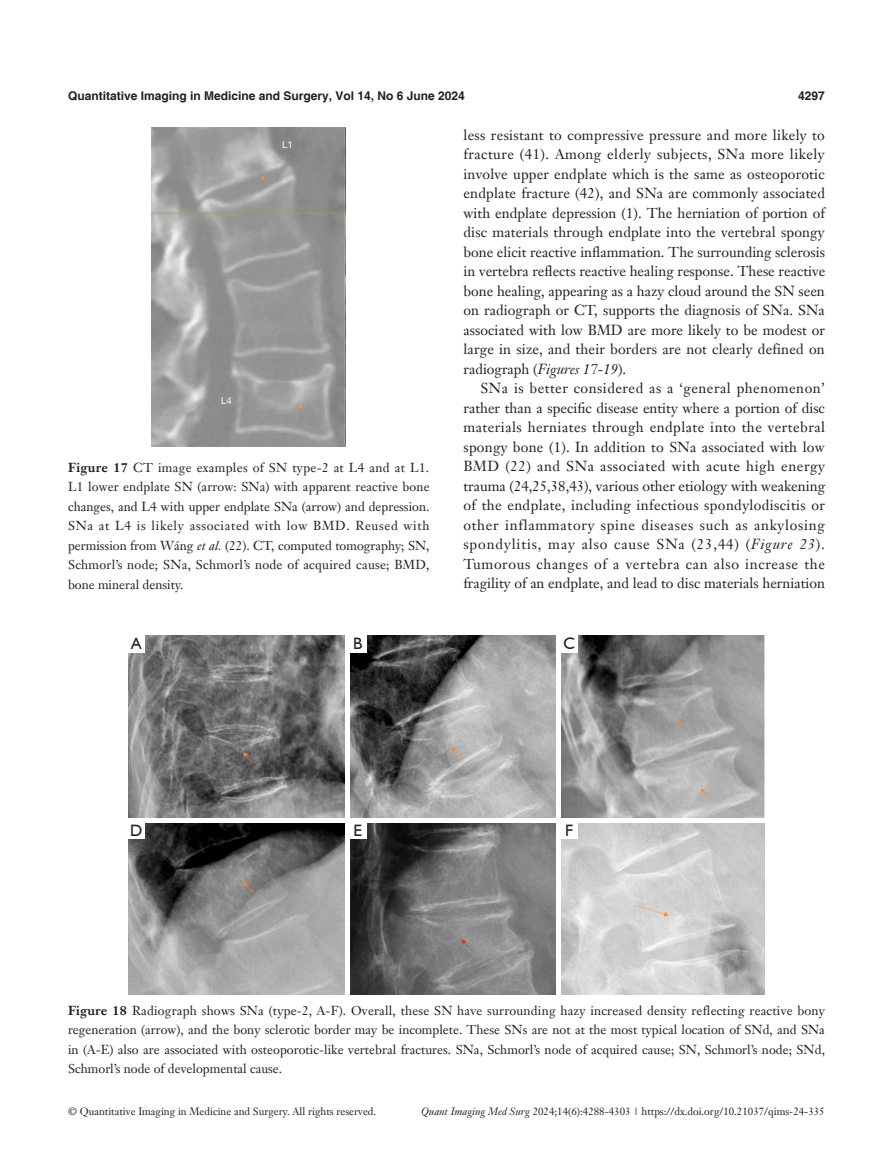
<style>
.page{position:relative;width:893px;height:1170px;background:#fff}
.page>*{position:absolute;margin:0;border:0;box-sizing:border-box;transform-origin:0 0}
.t1{font:16.5px "Humanist 521 BT";color:#231f20}
.t2{font:14.25px/19.5px "Janson Text LT";color:#231f20;text-align:justify}
.t3{font:12.75px/19.5px "Janson Text LT";color:#231f20;text-align:justify}
.t4{font:700 12px "Helvetica";color:#231f20}
.t5{font:10.5px "Janson Text LT";color:#231f20}
.t6{font:9.6px "Helvetica Neue LT Pro";color:#fff}
.s1{font-weight:700}
.s2{font-style:italic}
</style>
<div class="page">
<img style="left:128px;top:635px;width:637px;height:359px">
<hr style="left:557px;top:635px;width:4px;height:360px;background:#fff">
<hr style="left:346px;top:635px;width:4px;height:360px;background:#fff">
<div style="left:128px;top:817px;width:637px;height:5px;background:#fff"></div>
<div style="left:128px;top:635px;width:17px;height:17px;background:#fff"></div>
<div style="left:350px;top:635px;width:17px;height:17px;background:#fff"></div>
<div style="left:561px;top:635px;width:17px;height:17px;background:#fff"></div>
<div style="left:128px;top:821px;width:17px;height:17px;background:#fff"></div>
<div style="left:349px;top:821px;width:17px;height:17px;background:#fff"></div>
<div style="left:561px;top:821px;width:17px;height:17px;background:#fff"></div>
<img style="left:152px;top:128px;width:194px;height:318px">
<p class="t4" style="left:68px;top:88px;width:398px">Quantitative Imaging in Medicine and Surgery, Vol 14, No 6 June 2024</p>
<p class="t4" style="left:798px;top:88px;width:28px">4297</p>
<p class="t6" style="left:282px;top:139px;width:12px">L1</p>
<p class="t6" style="left:221px;top:395px;width:12px">L4</p>
<p class="t3" style="left:68px;top:457px;width:363px"><span class="s1">Figure 17</span> CT image examples of SN type-2 at L4 and at L1.<br>L1 lower endplate SN (arrow: SNa) with apparent reactive bone changes, and L4 with upper endplate SNa (arrow) and depression.<br>SNa at L4 is likely associated with low BMD. Reused with permission from Wáng <span class="s2">et al.</span> (22). CT, computed tomography; SN, Schmorl’s node; SNa, Schmorl’s node of acquired cause; BMD, bone mineral density.</p>
<p class="t2" style="left:463px;top:125px;width:363px">less resistant to compressive pressure and more likely to fracture (41). Among elderly subjects, SNa more likely involve upper endplate which is the same as osteoporotic endplate fracture (42), and SNa are commonly associated with endplate depression (1). The herniation of portion of disc materials through endplate into the vertebral spongy bone elicit reactive inflammation. The surrounding sclerosis in vertebra reflects reactive healing response. These reactive bone healing, appearing as a hazy cloud around the SN seen on radiograph or CT, supports the diagnosis of SNa. SNa associated with low BMD are more likely to be modest or large in size, and their borders are not clearly defined on radiograph (<span class="s2">Figures 17-19</span>).</p>
<p class="t2" style="left:463px;top:378px;width:363px;text-indent:17px">SNa is better considered as a ‘general phenomenon’ rather than a specific disease entity where a portion of disc materials herniates through endplate into the vertebral spongy bone (1). In addition to SNa associated with low BMD (22) and SNa associated with acute high energy trauma (24,25,38,43), various other etiology with weakening of the endplate, including infectious spondylodiscitis or other inflammatory spine diseases such as ankylosing spondylitis, may also cause SNa (23,44) (<span class="s2">Figure 23</span>).<br>Tumorous changes of a vertebra can also increase the fragility of an endplate, and lead to disc materials herniation</p>
<p class="t1" style="left:131px;top:633px;width:12px">A</p>
<p class="t1" style="left:353px;top:633px;width:11px">B</p>
<p class="t1" style="left:563px;top:633px;width:13px">C</p>
<p class="t1" style="left:130px;top:819px;width:14px">D</p>
<p class="t1" style="left:353px;top:819px;width:10px">E</p>
<p class="t1" style="left:565px;top:819px;width:10px">F</p>
<p class="t3" style="left:68px;top:1000px;width:758px"><span class="s1">Figure 18</span> Radiograph shows SNa (type-2, A-F). Overall, these SN have surrounding hazy increased density reflecting reactive bony regeneration (arrow), and the bony sclerotic border may be incomplete. These SNs are not at the most typical location of SNd, and SNa in (A-E) also are associated with osteoporotic-like vertebral fractures. SNa, Schmorl’s node of acquired cause; SN, Schmorl’s node; SNd, Schmorl’s node of developmental cause.</p>
<p class="t5" style="left:68px;top:1104px;width:310px">© Quantitative Imaging in Medicine and Surgery. All rights reserved.</p>
<p class="t5" style="left:421px;top:1104px;width:405px"><span class="s2">Quant Imaging Med Surg</span> 2024;14(6):4288-4303 | https://dx.doi.org/10.21037/qims-24-335</p>
</div>
